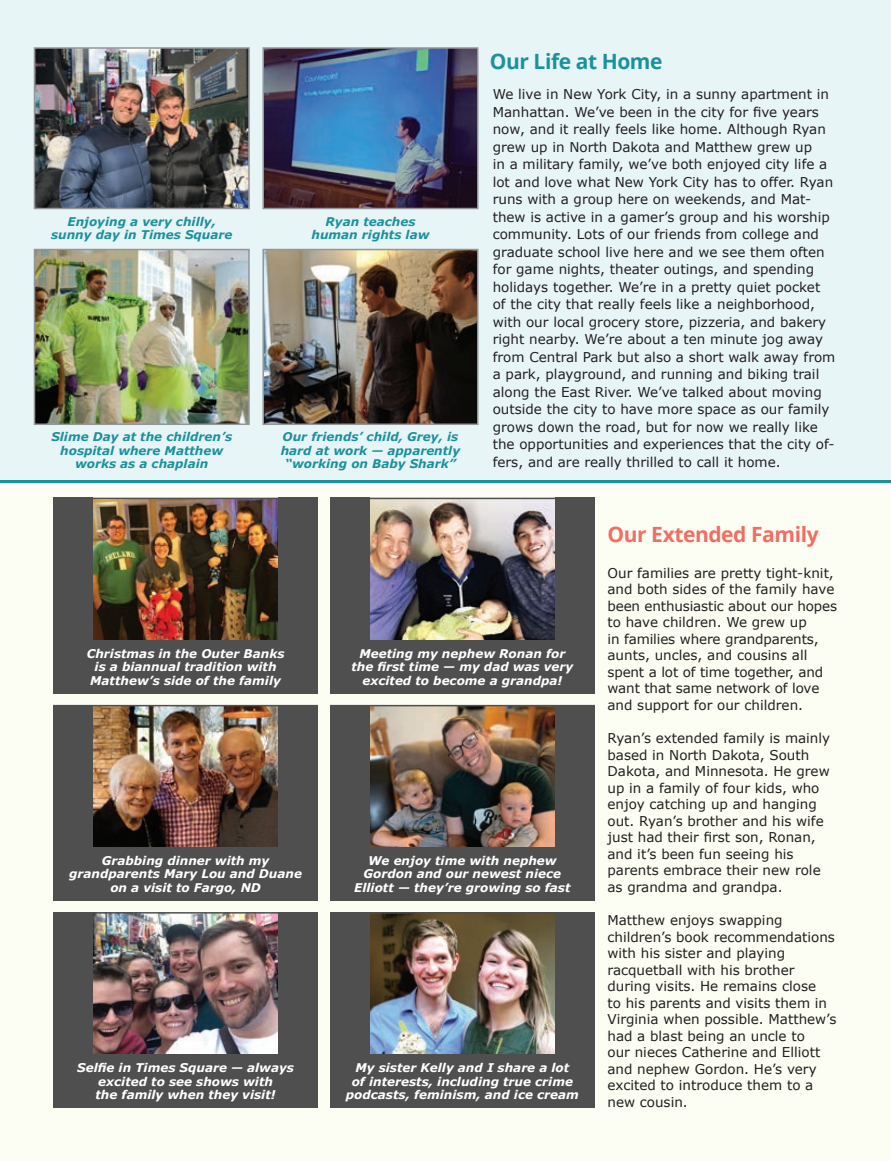
<style>
.page{position:relative;width:891px;height:1161px;background:#fff}
.page>*{position:absolute;margin:0;border:0;box-sizing:border-box;transform-origin:0 0}
.t1{font:700 21px "Noto Sans";letter-spacing:-.02em;color:#f26d63}
.t2{font:700 21px "Noto Sans";letter-spacing:-.02em;color:#1a929c}
.t3{font:13.5px/16.5px "Verdana";color:#231f20}
.t4{font:italic 700 12px/13.5px "Verdana";color:#fff;text-align:center}
.t5{font:italic 700 12px/13.5px "Verdana";color:#1a929c;text-align:center}
</style>
<div class="page">
<div style="left:0;top:0;width:891px;height:481px;background:#e8f5f7"></div>
<div style="left:0;top:480px;width:891px;height:681px;background:#fcfdf3"></div>
<img style="left:370px;top:708px;width:185px;height:139px">
<img style="left:265px;top:50px;width:210px;height:156px">
<div style="left:262px;top:47px;width:216px;height:162px;border:2px solid #939598"></div>
<img style="left:37px;top:252px;width:210px;height:170px">
<div style="left:34px;top:249px;width:216px;height:176px;border:2px solid #939598"></div>
<img style="left:37px;top:50px;width:210px;height:156px">
<div style="left:34px;top:47px;width:216px;height:162px;border:2px solid #939598"></div>
<img style="left:265px;top:252px;width:210px;height:170px">
<div style="left:262px;top:249px;width:216px;height:176px;border:2px solid #939598"></div>
<img style="left:93px;top:708px;width:185px;height:139px">
<img style="left:370px;top:501px;width:185px;height:139px">
<img style="left:370px;top:915px;width:185px;height:139px">
<img style="left:93px;top:915px;width:185px;height:139px">
<img style="left:93px;top:501px;width:185px;height:139px">
<hr style="left:0;top:480px;width:891px;height:2px;background:#1a929c">
<div style="left:53px;top:498px;width:40px;height:195px;background:#504f4f"></div>
<div style="left:278px;top:498px;width:40px;height:195px;background:#504f4f"></div>
<div style="left:330px;top:498px;width:40px;height:195px;background:#504f4f"></div>
<div style="left:555px;top:498px;width:40px;height:195px;background:#504f4f"></div>
<div style="left:330px;top:705px;width:40px;height:196px;background:#504f4f"></div>
<div style="left:555px;top:705px;width:40px;height:196px;background:#504f4f"></div>
<div style="left:53px;top:705px;width:40px;height:196px;background:#504f4f"></div>
<div style="left:278px;top:705px;width:40px;height:196px;background:#504f4f"></div>
<div style="left:330px;top:912px;width:40px;height:196px;background:#504f4f"></div>
<div style="left:555px;top:912px;width:40px;height:196px;background:#504f4f"></div>
<div style="left:53px;top:912px;width:40px;height:196px;background:#504f4f"></div>
<div style="left:278px;top:912px;width:40px;height:196px;background:#504f4f"></div>
<div style="left:53px;top:640px;width:265px;height:53px;background:#504f4f"></div>
<div style="left:330px;top:640px;width:265px;height:53px;background:#504f4f"></div>
<div style="left:53px;top:847px;width:265px;height:54px;background:#504f4f"></div>
<div style="left:53px;top:1054px;width:265px;height:54px;background:#504f4f"></div>
<div style="left:330px;top:1054px;width:265px;height:54px;background:#504f4f"></div>
<div style="left:330px;top:847px;width:265px;height:54px;background:#504f4f"></div>
<p class="t5" style="left:51px;top:215px;width:183px">Enjoying a very chilly, sunny day in Times Square</p>
<p class="t5" style="left:311px;top:215px;width:120px">Ryan teaches human rights law</p>
<p class="t5" style="left:51px;top:430px;width:182px">Slime Day at the children’s hospital where Matthew works as a chaplain</p>
<p class="t5" style="left:281px;top:430px;width:181px">Our friends’ child, Grey, is hard at work — apparently “working on Baby Shark”</p>
<h1 class="t2" style="left:490px;top:47px;width:174px">Our Life at Home</h1>
<p class="t3" style="left:493px;top:86px;width:344px;line-height:17.5px">We live in New York City, in a sunny apartment in Manhattan. We’ve been in the city for five years now, and it really feels like home. Although Ryan grew up in North Dakota and Matthew grew up<br>in a military family, we’ve both enjoyed city life a lot and love what New York City has to offer. Ryan runs with a group here on weekends, and Mat&shy;thew is active in a gamer’s group and his worship community. Lots of our friends from college and graduate school live here and we see them often for game nights, theater outings, and spending holidays together. We’re in a pretty quiet pocket of the city that really feels like a neighborhood, with our local grocery store, pizzeria, and bakery right nearby. We’re about a ten minute jog away from Central Park but also a short walk away from a park, playground, and running and biking trail along the East River. We’ve talked about moving outside the city to have more space as our family grows down the road, but for now we really like the opportunities and experiences that the city of&shy;fers, and are really thrilled to call it home.</p>
<p class="t4" style="left:87px;top:647px;width:199px">Christmas in the Outer Banks is a biannual tradition with<br>Matthew’s side of the family</p>
<p class="t4" style="left:351px;top:647px;width:223px">Meeting my nephew Ronan for the first time — my dad was very excited to become a grandpa!</p>
<p class="t4" style="left:69px;top:854px;width:234px">Grabbing dinner with my grandparents Mary Lou and Duane on a visit to Fargo, ND</p>
<p class="t4" style="left:354px;top:854px;width:218px">We enjoy time with nephew<br>Gordon and our newest niece<br>Elliott — they’re growing so fast</p>
<p class="t4" style="left:77px;top:1061px;width:218px">Selfie in Times Square — always excited to see shows with<br>the family when they visit!</p>
<p class="t4" style="left:346px;top:1061px;width:234px">My sister Kelly and I share a lot<br>of interests, including true crime podcasts, feminism, and ice cream</p>
<h1 class="t1" style="left:608px;top:519px;width:213px">Our Extended Family</h1>
<p class="t3" style="left:608px;top:565px;width:231px">Our families are pretty tight-knit, and both sides of the family have been enthusiastic about our hopes to have children. We grew up<br>in families where grandparents, aunts, uncles, and cousins all spent a lot of time together, and want that same network of love and support for our children.</p>
<p class="t3" style="left:608px;top:730px;width:224px">Ryan’s extended family is mainly based in North Dakota, South<br>Dakota, and Minnesota. He grew up in a family of four kids, who enjoy catching up and hanging out. Ryan’s brother and his wife just had their first son, Ronan, and it’s been fun seeing his parents embrace their new role as grandma and grandpa.</p>
<p class="t3" style="left:608px;top:912px;width:230px">Matthew enjoys swapping children’s book recommendations with his sister and playing racquetball with his brother during visits. He remains close<br>to his parents and visits them in<br>Virginia when possible. Matthew’s had a blast being an uncle to<br>our nieces Catherine and Elliott and nephew Gordon. He’s very excited to introduce them to a new cousin.</p>
</div>
